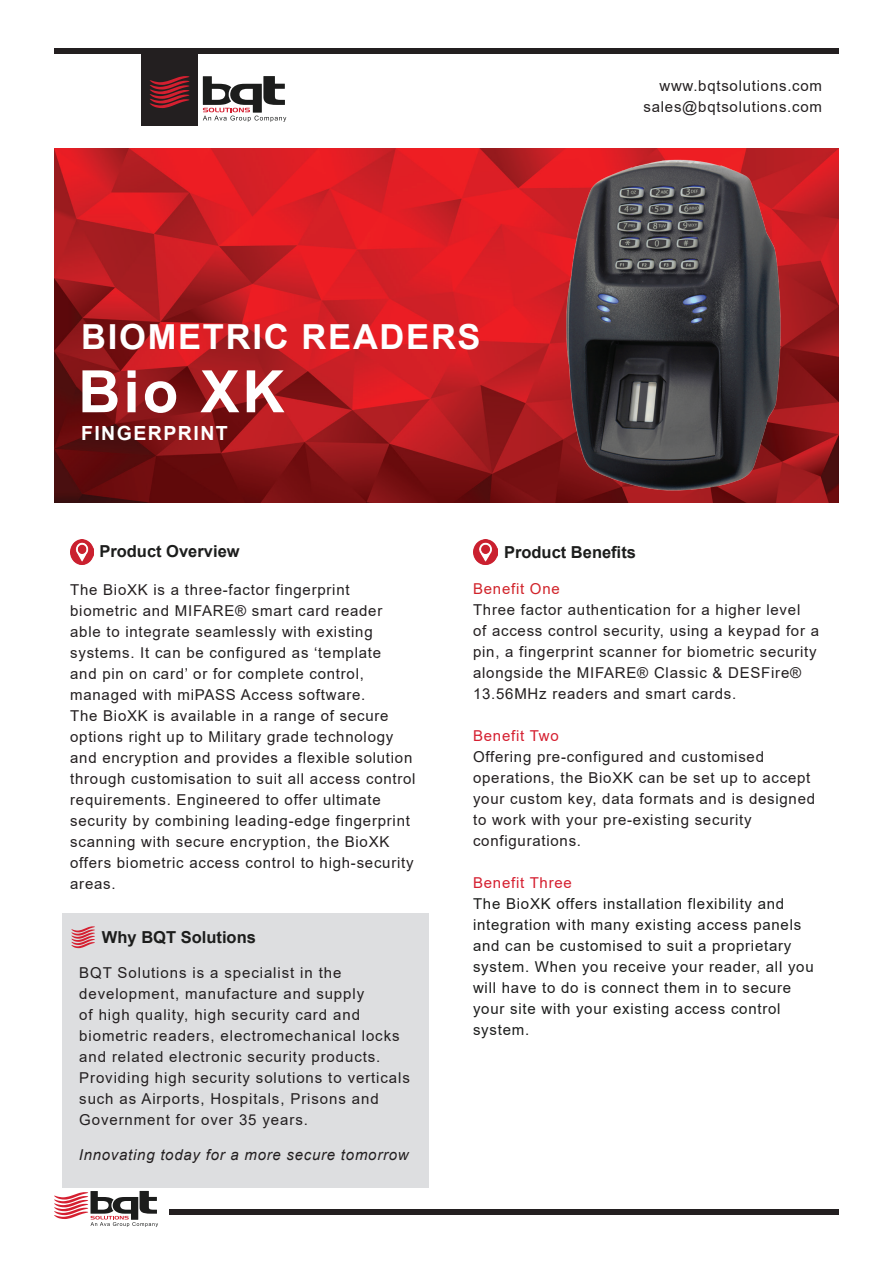
<style>
.page{position:relative;width:893px;height:1263px;background:#fff}
.page>*{position:absolute;margin:0;border:0;box-sizing:border-box;transform-origin:0 0}
.t1{font:700 58.5px "Arial";color:#fff}
.t2{font:700 34.5px "Arial";letter-spacing:.05em;color:#fff}
.t3{font:700 19.5px "Arial";letter-spacing:.075em;color:#fff}
.t4{font:700 16.5px "Arial";color:#1c1d1c}
.t5{font:15px/21px "Arial";letter-spacing:.05em;color:#231f20}
.t6{font:15px/21px "Arial";letter-spacing:.05em;color:#1c1d1c}
.t7{font:italic 15px "Arial";letter-spacing:.05em;color:#231f20}
.t8{font:15px "Arial";letter-spacing:.05em;color:#d51f30}
.t9{font:15px "Arial";letter-spacing:.05em;color:#d1232a}
</style>
<div class="page">
<div style="left:141px;top:54px;width:57px;height:71px;background:#231f20"></div>
<svg style="left:149px;top:76px;width:41px;height:32px"></svg>
<svg style="left:203px;top:76px;width:83px;height:46px"></svg>
<div style="left:54px;top:48px;width:785px;height:6px;background:#231f20"></div>
<div style="left:169px;top:1209px;width:670px;height:6px;background:#231f20"></div>
<svg style="left:54px;top:1191px;width:104px;height:36px"></svg>
<img style="left:54px;top:149px;width:441px;height:353px">
<img style="left:70px;top:539px;width:24px;height:26px">
<img style="left:474px;top:539px;width:23px;height:26px">
<div style="left:63px;top:913px;width:366px;height:275px;background:#dddee0"></div>
<svg style="left:71px;top:926px;width:24px;height:22px"></svg>
<img style="left:495px;top:148px;width:344px;height:354px">
<h2 class="t2" style="left:81px;top:312px;width:401px">BIOMETRIC READERS</h2>
<h1 class="t1" style="left:78px;top:350px;width:208px">Bio XK</h1>
<h3 class="t3" style="left:81px;top:420px;width:148px">FINGERPRINT</h3>
<p class="t5" style="left:643px;top:75px;width:180px;text-align:right">www.bqtsolutions.com sales@bqtsolutions.com</p>
<p class="t4" style="left:99px;top:540px;width:142px">Product Overview</p>
<p class="t4" style="left:504px;top:541px;width:134px">Product Benefits</p>
<p class="t9" style="left:473px;top:578px;width:88px">Benefit One</p>
<p class="t5" style="left:473px;top:599px;width:347px">Three factor authentication for a higher level<br>of access control security, using a keypad for a pin, a fingerprint scanner for biometric security alongside the MIFARE® Classic &amp; DESFire® 13.56MHz readers and smart cards.</p>
<p class="t8" style="left:473px;top:725px;width:87px">Benefit Two</p>
<p class="t5" style="left:473px;top:746px;width:344px">Offering pre-configured and customised operations, the BioXK can be set up to accept your custom key, data formats and is designed to work with your pre-existing security configurations.</p>
<p class="t8" style="left:473px;top:872px;width:100px">Benefit Three</p>
<p class="t6" style="left:473px;top:893px;width:342px">The BioXK offers installation flexibility and integration with many existing access panels and can be customised to suit a proprietary system. When you receive your reader, all you will have to do is connect them in to secure your site with your existing access control system.</p>
<p class="t5" style="left:70px;top:579px;width:347px">The BioXK is a three-factor fingerprint biometric and MIFARE® smart card reader able to integrate seamlessly with existing systems. It can be configured as ‘template<br>and pin on card’ or for complete control, managed with miPASS Access software.<br>The BioXK is available in a range of secure options right up to Military grade technology and encryption and provides a flexible solution through customisation to suit all access control requirements. Engineered to offer ultimate security by combining leading-edge fingerprint scanning with secure encryption, the BioXK offers biometric access control to high-security areas.</p>
<p class="t4" style="left:102px;top:925px;width:156px">Why BQT Solutions</p>
<p class="t5" style="left:79px;top:962px;width:332px">BQT Solutions is a specialist in the development, manufacture and supply<br>of high quality, high security card and biometric readers, electromechanical locks and related electronic security products.<br>Providing high security solutions to verticals such as Airports, Hospitals, Prisons and Government for over 35 years.</p>
<p class="t7" style="left:79px;top:1145px;width:331px">Innovating today for a more secure tomorrow</p>
</div>
